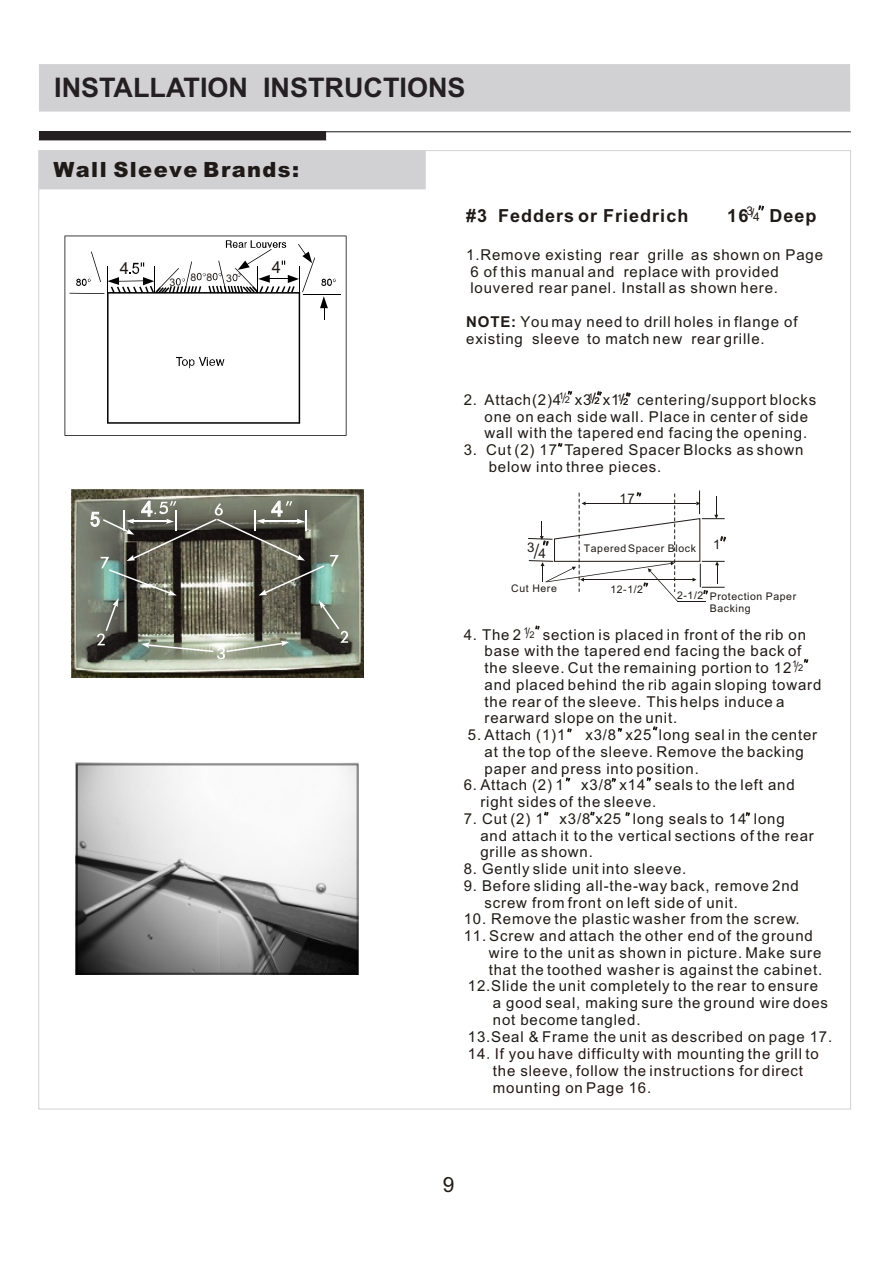
<style>
.page{position:relative;width:894px;height:1263px;background:#fff}
.page>*{position:absolute;margin:0;border:0;box-sizing:border-box;transform-origin:0 0}
.t1{font:700 27px "Arial";color:#241f21}
.t2{font:900 21px "Arial";letter-spacing:.065em;color:#1f1a17}
.t3{font:21px "Arial";color:#fff}
.t4{font:21px "Arial";color:#1f1a17}
.t5{font:19.8px "Arial";color:#fff;scale:.88 1}
.t6{font:700 18px "Arial";letter-spacing:.055em;color:#1f1a17}
.t7{font:16.5px "Arial";color:#1f1a17}
.t8{font:15px/16.8px "Arial";letter-spacing:.055em;color:#1f1a17}
.t9{font:15px/17px "Arial";letter-spacing:.055em;color:#241714}
.t10{font:13.35px "Arial";color:#1f1a17}
.t11{font:13.2px "Arial";color:#1f1a17}
.t12{font:12px "Arial";color:#1f1a17}
.t13{font:10.5px/11.7px "Arial";letter-spacing:.055em;color:#1f1a17}
.t14{font:9.3px "Arial";color:#1f1a17}
.s1{font-weight:700}
.s2{font-family:"Avant Garde Bk BT";font-size:13.05px}
.s3{font-family:"Avant Garde Bk BT";font-size:18.75px}
.s4{font-family:"Avant Garde Bk BT"}
</style>
<div class="page">
<div style="left:41px;top:152px;width:385px;height:37px;background:#d1d1d4"></div>
<div style="left:39px;top:64px;width:811px;height:47px;background:#d1d1d4"></div>
<hr style="left:41px;top:131px;width:810px;height:1px;background:#241f21">
<div style="left:39px;top:131px;width:287px;height:9px;background:#241f21"></div>
<svg style="left:759px;top:205px;width:5px;height:5px"></svg>
<svg style="left:568px;top:391px;width:4px;height:4px"></svg>
<svg style="left:558px;top:443px;width:4px;height:4px"></svg>
<svg style="left:567px;top:728px;width:5px;height:4px"></svg>
<svg style="left:618px;top:728px;width:4px;height:4px"></svg>
<svg style="left:653px;top:726px;width:4px;height:4px"></svg>
<svg style="left:566px;top:778px;width:4px;height:3px"></svg>
<svg style="left:612px;top:778px;width:4px;height:4px"></svg>
<svg style="left:544px;top:812px;width:4px;height:4px"></svg>
<img style="left:75px;top:762px;width:284px;height:212px">
<svg style="left:626px;top:393px;width:4px;height:3px"></svg>
<svg style="left:597px;top:392px;width:5px;height:3px"></svg>
<svg style="left:647px;top:777px;width:4px;height:4px"></svg>
<svg style="left:590px;top:812px;width:5px;height:4px"></svg>
<svg style="left:626px;top:812px;width:4px;height:4px"></svg>
<svg style="left:746px;top:812px;width:4px;height:4px"></svg>
<svg style="left:528px;top:490px;width:198px;height:112px"></svg>
<svg style="left:535px;top:626px;width:5px;height:3px"></svg>
<svg style="left:804px;top:659px;width:4px;height:4px"></svg>
<img style="left:71px;top:488px;width:292px;height:189px">
<svg style="left:97px;top:501px;width:251px;height:158px;background:#6d7063"></svg>
<svg style="left:65px;top:236px;width:282px;height:200px"></svg>
<h1 class="t1" style="left:54px;top:77px;width:413px">INSTALLATION INSTRUCTIONS</h1>
<h2 class="t2" style="left:54px;top:162px;width:247px">Wall Sleeve Brands:</h2>
<p class="t7" style="left:120px;top:262px;width:11px">4</p>
<p class="t7" style="left:272px;top:261px;width:11px">4</p>
<p class="t13" style="left:170px;top:277px;width:7px">3</p>
<p class="t13" style="left:190px;top:272px;width:23px">8 8</p>
<p class="t13" style="left:226px;top:273px;width:7px">3</p>
<h3 class="t5" style="left:90px;top:512px;width:13px">5</h3>
<h2 class="t3" style="left:141px;top:501px;width:13px">4</h2>
<h2 class="t3" style="left:271px;top:501px;width:13px">4</h2>
<p class="t12" style="left:746px;top:208px;width:15px">3/4</p>
<p class="t6" style="left:466px;top:209px;width:224px">#3 Fedders or Friedrich</p>
<p class="t6" style="left:727px;top:209px;width:91px">16 Deep</p>
<p class="t8" style="left:466px;top:248px;width:358px">1.Remove existing rear grille as shown on Page<br>6 of this manual and replace with provided louvered rear panel. Install as shown here.</p>
<p class="t8" style="left:466px;top:315px;width:333px"><span class="s1">NOTE:</span> You may need to drill holes in flange of existing sleeve to match new rear grille.</p>
<p class="t14" style="left:559px;top:394px;width:13px">1<span class="s2">/</span>2</p>
<p class="t14" style="left:617px;top:396px;width:13px">1<span class="s2">/</span>2</p>
<p class="t14" style="left:588px;top:395px;width:13px">1<span class="s2">/</span>2</p>
<p class="t8" style="left:485px;top:393px;width:333px;text-indent:-21px">2. Attach(2)4 x3 x1 centering/support blocks one on each side wall. Place in center of side wall with the tapered end facing the opening.</p>
<p class="t8" style="left:489px;top:443px;width:316px;text-indent:-25px">3. Cut (2) 17 Tapered Spacer Blocks as shown below into three pieces.</p>
<p class="t10" style="left:527px;top:545px;width:20px">3<span class="s3">/</span>4</p>
<p class="t13" style="left:511px;top:583px;width:47px">Cut Here</p>
<p class="t11" style="left:620px;top:494px;width:17px">17</p>
<p class="t13" style="left:584px;top:543px;width:114px">Tapered Spacer Block</p>
<p class="t11" style="left:713px;top:540px;width:9px">1</p>
<p class="t13" style="left:710px;top:592px;width:88px">Protection Paper<br>Backing</p>
<p class="t13" style="left:610px;top:584px;width:34px">12-1/2</p>
<p class="t13" style="left:677px;top:590px;width:28px">2-1/2</p>
<p class="t14" style="left:523px;top:629px;width:13px">1<span class="s2">/</span>2</p>
<p class="t8" style="left:485px;top:627px;width:338px;text-indent:58px">section is placed in front of the rib on base with the tapered end facing the back of the sleeve. Cut the remaining portion to 12 and placed behind the rib again sloping toward the rear of the sleeve. This helps induce a rearward slope on the unit.</p>
<p class="t8" style="left:468px;top:728px;width:99px">5. Attach (1)1</p>
<p class="t8" style="left:464px;top:627px;width:59px">4. The 2</p>
<p class="t14" style="left:792px;top:662px;width:13px">1<span class="s2">/</span>2</p>
<p class="t8" style="left:485px;top:728px;width:334px;text-indent:101px">x3/8 x25 long seal in the center at the top of the sleeve. Remove the backing paper and press into position.</p>
<p class="t8" style="left:480px;top:778px;width:316px;text-indent:-17px">6. Attach (2) 1 x3/8 x14 seals to the left and right sides of the sleeve.</p>
<p class="t8" style="left:480px;top:812px;width:335px;text-indent:-17px">7. Cut (2) 1 x3/8 x25 long seals to 14 long and attach it to the vertical sections of the rear grille as shown.</p>
<p class="t8" style="left:464px;top:862px;width:224px">8. Gently slide unit into sleeve.</p>
<p class="t8" style="left:485px;top:879px;width:316px;text-indent:-21px">9. Before sliding all-the-way back, remove 2nd screw from front on left side of unit.</p>
<p class="t8" style="left:464px;top:912px;width:337px">10. Remove the plastic washer from the screw.</p>
<p class="t8" style="left:464px;top:929px;width:351px">11. Screw and attach the other end of the ground</p>
<p class="t8" style="left:489px;top:946px;width:334px">wire to the unit as shown in picture. Make sure</p>
<p class="t8" style="left:489px;top:962px;width:335px">that the toothed washer is against the cabinet.</p>
<p class="t8" style="left:468px;top:979px;width:352px">12.Slide the unit completely to the rear to ensure</p>
<p class="t8" style="left:493px;top:996px;width:337px">a good seal, making sure the ground wire does</p>
<p class="t8" style="left:493px;top:1013px;width:149px">not become tangled.</p>
<p class="t8" style="left:468px;top:1029px;width:366px">13.Seal &amp; Frame the unit as described on page 17.</p>
<p class="t9" style="left:493px;top:1047px;width:327px;text-indent:-25px">14<span class="s4">.</span> If you have difficulty with mounting the grill to the sleeve, follow the instructions for direct mounting on Page 16.</p>
<h2 class="t4" style="left:443px;top:1177px;width:13px">9</h2>
</div>
